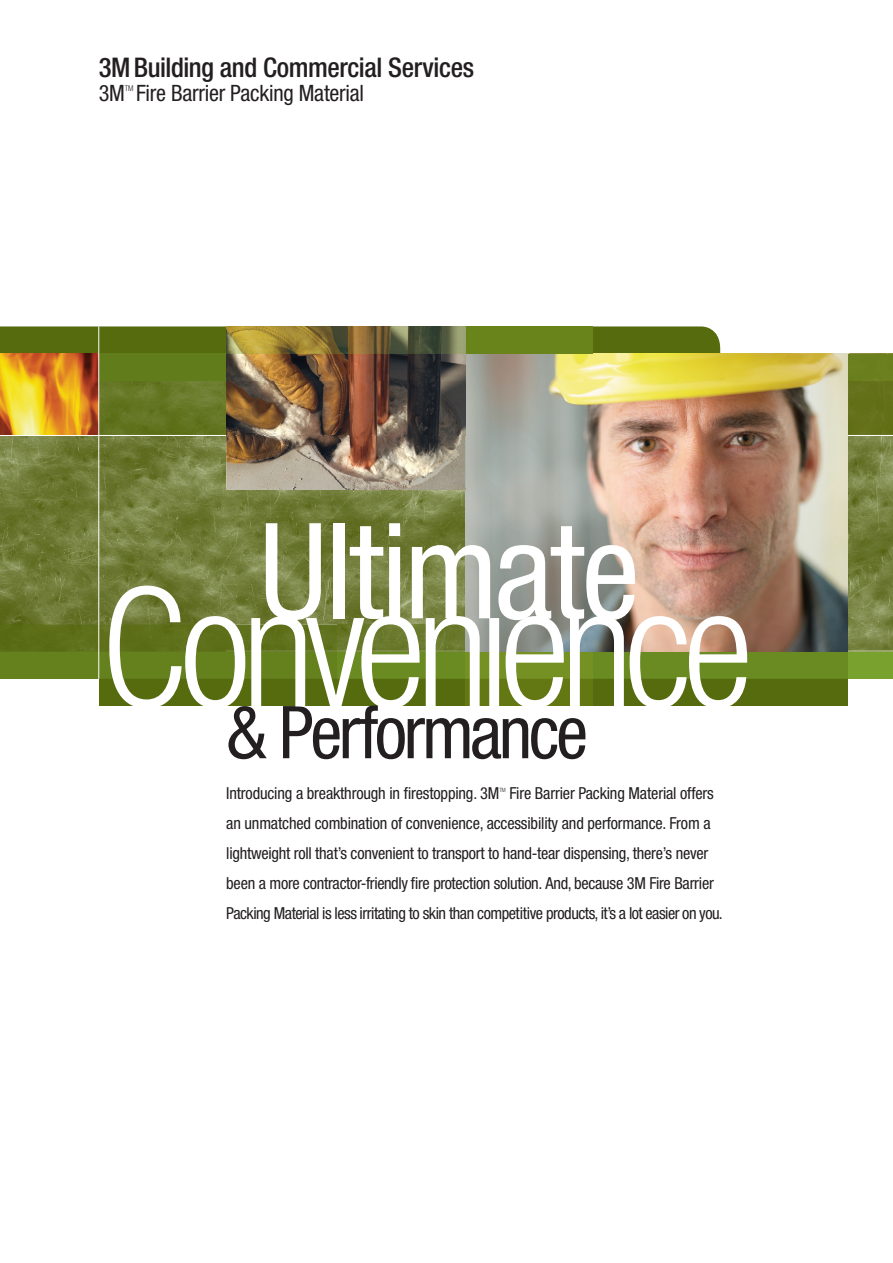
<style>
.page{position:relative;width:893px;height:1263px;background:#fff}
.page>*{position:absolute;margin:0;border:0;box-sizing:border-box;transform-origin:0 0}
.t1{font:condensed 133.05px "Helvetica Neue";letter-spacing:-.02em;color:#fff}
.t2{font:condensed 73.05px "Helvetica Neue";letter-spacing:-.045em;color:#231f20}
.t3{font:500 condensed 27.15px "Helvetica Neue";letter-spacing:-.015em;color:#231f20}
.t4{font:condensed 22.65px "Helvetica Neue";letter-spacing:-.01em;color:#231f20}
.t5{font:condensed 16.5px/30.2px "Helvetica Neue";letter-spacing:-.015em;color:#231f20}
.t6{font:300 condensed 7.95px "Helvetica Neue";color:#231f20}
.t7{font:300 condensed 5.85px "Helvetica Neue";color:#231f20}
</style>
<div class="page">
<div style="left:0;top:652px;width:893px;height:27px;background:#78a22d"></div>
<div style="left:99px;top:679px;width:749px;height:27px;background:#556b0e"></div>
<div style="left:0;top:652px;width:338px;height:27px;background:#64811d"></div>
<div style="left:593px;top:652px;width:255px;height:27px;background:#6a8a22"></div>
<img style="left:465px;top:355px;width:428px;height:297px">
<img style="left:0;top:436px;width:270px;height:188px">
<img style="left:270px;top:489px;width:195px;height:97px">
<img style="left:0;top:624px;width:109px;height:28px">
<hr style="left:0;top:435px;width:893px;height:1px;background:#fff">
<img style="left:99px;top:381px;width:127px;height:54px">
<img style="left:720px;top:354px;width:173px;height:1px">
<svg style="left:848px;top:355px;width:1px;height:26px"></svg>
<img style="left:0;top:381px;width:98px;height:54px">
<hr style="left:98px;top:326px;width:1px;height:353px;background:#fff">
<svg style="left:109px;top:586px;width:638px;height:120px"></svg>
<img style="left:226px;top:381px;width:239px;height:108px">
<img style="left:226px;top:435px;width:239px;height:1px">
<img style="left:465px;top:354px;width:1px;height:135px">
<img style="left:0;top:326px;width:720px;height:55px">
<p class="t3" style="left:99px;top:51px;width:377px">3M Building and Commercial Services</p>
<p class="t4" style="left:99px;top:80px;width:28px">3M</p>
<p class="t6" style="left:125px;top:83px;width:10px">TM</p>
<p class="t4" style="left:136px;top:80px;width:229px">Fire Barrier Packing Material</p>
<p class="t1" style="left:259px;top:494px;width:382px">Ultimate</p>
<p class="t2" style="left:227px;top:690px;width:363px">&amp; Performance</p>
<p class="t5" style="left:226px;top:778px;width:498px;text-indent:283px">Fire Barrier Packing Material offers an unmatched combination of convenience, accessibility and performance. From a lightweight roll that’s convenient to transport to hand-tear dispensing, there’s never been a more contractor-friendly fire protection solution. And, because 3M Fire Barrier Packing Material is less irritating to skin than competitive products, it’s a lot easier on you.</p>
<p class="t5" style="left:226px;top:778px;width:275px">Introducing a breakthrough in firestopping. 3M</p>
<p class="t7" style="left:499px;top:786px;width:8px">TM</p>
</div>
